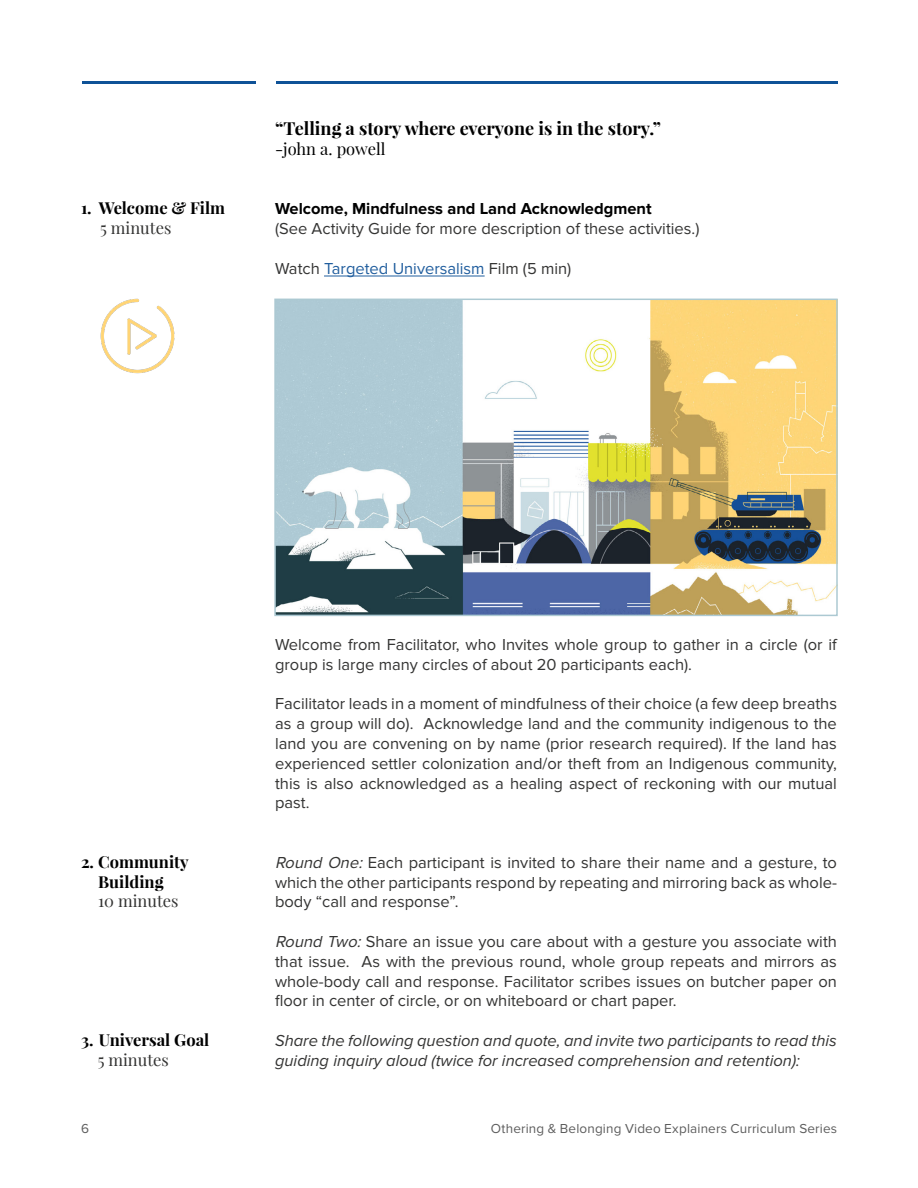
<style>
.page{position:relative;width:918px;height:1188px;background:#fff}
.page>*{position:absolute;margin:0;border:0;box-sizing:border-box;transform-origin:0 0}
.t1{font:700 18px "Playfair Display";color:#000}
.t2{font:16.5px/19.8px "Proxima Nova";color:#343433;text-align:justify}
.t3{font:italic 16.5px/19.8px "Proxima Nova";color:#343433}
.t4{font:700 16.5px/19.8px "Playfair Display";color:#000101;text-align:center}
.t5{font:700 16.5px "Proxima Nova";color:#000101}
.t6{font:16.5px "Proxima Nova";color:#215e9e}
.t7{font:16.5px "Playfair Display";color:#343433}
.t8{font:16.5px "Playfair Display";color:#000}
.t9{font:13.5px "Proxima Nova";letter-spacing:.01em;color:#5d5d5d}
.s1{color:#343433}
.s2{font-style:italic}
</style>
<div class="page">
<hr style="left:324px;top:276px;width:161px;height:1px;background:#215e9e">
<img style="left:277px;top:302px;width:558px;height:311px">
<div style="left:274px;top:299px;width:564px;height:317px;border:2px solid #acc9d2"></div>
<img style="left:100px;top:299px;width:75px;height:75px">
<hr style="left:82px;top:81px;width:174px;height:2px;background:#0e5297">
<hr style="left:276px;top:81px;width:562px;height:2px;background:#0e5297">
<p class="t4" style="left:81px;top:198px;width:146px">1. Welcome &amp; Film</p>
<p class="t7" style="left:100px;top:218px;width:73px">5 minutes</p>
<p class="t1" style="left:275px;top:117px;width:388px">“Telling a story where everyone is in the story.”</p>
<p class="t8" style="left:275px;top:139px;width:112px">-john a. powell</p>
<p class="t5" style="left:275px;top:199px;width:378px">Welcome, Mindfulness and Land Acknowledgment</p>
<p class="t2" style="left:275px;top:219px;width:426px">(See Activity Guide for more description of these activities.)</p>
<p class="t6" style="left:275px;top:259px;width:298px"><span class="s1">Watch</span> Targeted Universalism <span class="s1">Film (5 min)</span></p>
<p class="t4" style="left:81px;top:852px;width:109px">2. Community<br>Building</p>
<p class="t7" style="left:98px;top:891px;width:82px">10 minutes</p>
<p class="t4" style="left:81px;top:1030px;width:130px">3. Universal Goal</p>
<p class="t7" style="left:98px;top:1049px;width:73px">5 minutes</p>
<p class="t2" style="left:275px;top:635px;width:563px">Welcome from Facilitator, who Invites whole group to gather in a circle (or if group is large many circles of about 20 participants each).</p>
<p class="t2" style="left:275px;top:694px;width:563px">Facilitator leads in a moment of mindfulness of their choice (a few deep breaths as a group will do). Acknowledge land and the community indigenous to the land you are convening on by name (prior research required). If the land has experienced settler colonization and/or theft from an Indigenous community, this is also acknowledged as a healing aspect of reckoning with our mutual past.</p>
<p class="t2" style="left:275px;top:853px;width:564px"><span class="s2">Round One:</span> Each participant is invited to share their name and a gesture, to which the other participants respond by repeating and mirroring back as whole&shy;body “call and response”.</p>
<p class="t2" style="left:275px;top:932px;width:563px"><span class="s2">Round Two:</span>Share an issue you care about with a gesture you associate with that issue. As with the previous round, whole group repeats and mirrors as whole-body call and response. Facilitator scribes issues on butcher paper on floor in center of circle, or on whiteboard or chart paper.</p>
<p class="t3" style="left:275px;top:1031px;width:563px">Share the following question and quote, and invite two participants to read this guiding inquiry aloud (twice for increased comprehension and retention):</p>
<p class="t9" style="left:81px;top:1120px;width:9px">6</p>
<p class="t9" style="left:491px;top:1120px;width:348px">Othering &amp; Belonging Video Explainers Curriculum Series</p>
</div>
